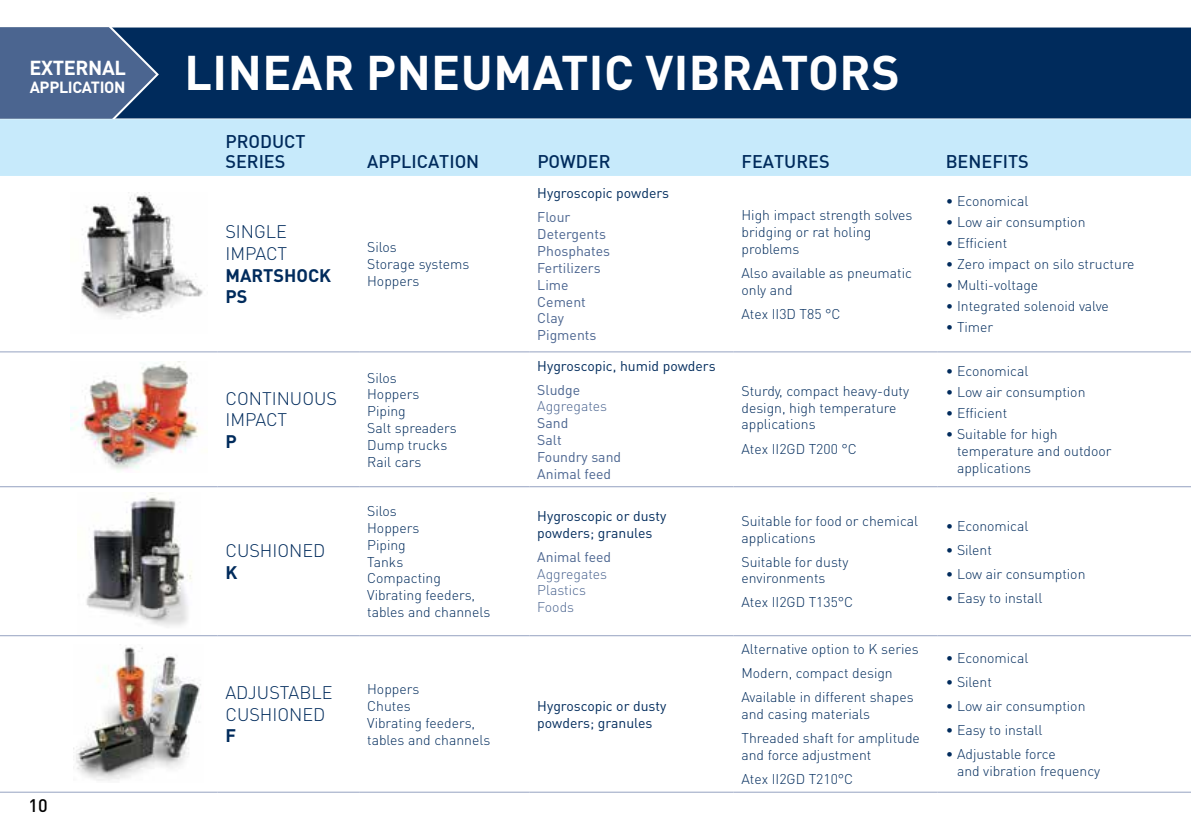
<style>
.page{position:relative;width:1191px;height:840px;background:#fff}
.page>*{position:absolute;margin:0;border:0;box-sizing:border-box;transform-origin:0 0}
.t1{font:700 48px "DIN Pro";letter-spacing:.01em;color:#fff}
.t2{font:700 20px "DIN Pro";letter-spacing:-.02em;color:#fff}
.t3{font:300 18px/21.6px "DIN Pro";color:#002b5c}
.t4{font:500 18px/20px "DIN";color:#002b5c}
.t5{font:700 18px/21.6px "DIN Pro";color:#002b5c}
.t6{font:500 18px "DIN Pro";color:#000}
.t7{font:700 16px "DIN Pro";letter-spacing:-.02em;color:#fff}
.t8{font:300 14px/16.8px "DIN Pro";color:#002b5c}
.t9{font:14px/16.8px "DIN Pro";color:#002b5c}
.t10{font:14px/16.8px "DIN Pro";color:#4b6590}
.t11{font:300 14px/16.8px "DIN Pro";color:#4b6590}
</style>
<div class="page">
<div style="left:159px;top:27px;width:1032px;height:91px;background:#002b5c"></div>
<div style="left:0;top:119px;width:1191px;height:57px;background:#c7eafb"></div>
<hr style="left:0;top:351px;width:217px;height:1px;background:#95a2c1">
<hr style="left:217px;top:351px;width:142px;height:1px;background:#95a2c1">
<hr style="left:359px;top:351px;width:170px;height:1px;background:#95a2c1">
<hr style="left:529px;top:351px;width:204px;height:1px;background:#95a2c1">
<hr style="left:733px;top:351px;width:204px;height:1px;background:#95a2c1">
<hr style="left:937px;top:351px;width:254px;height:1px;background:#95a2c1">
<hr style="left:0;top:486px;width:217px;height:1px;background:#95a2c1">
<hr style="left:217px;top:486px;width:142px;height:1px;background:#95a2c1">
<hr style="left:359px;top:486px;width:170px;height:1px;background:#95a2c1">
<hr style="left:529px;top:486px;width:204px;height:1px;background:#95a2c1">
<hr style="left:733px;top:486px;width:204px;height:1px;background:#95a2c1">
<hr style="left:937px;top:486px;width:254px;height:1px;background:#95a2c1">
<hr style="left:0;top:635px;width:217px;height:1px;background:#95a2c1">
<hr style="left:217px;top:635px;width:142px;height:1px;background:#95a2c1">
<hr style="left:359px;top:635px;width:170px;height:1px;background:#95a2c1">
<hr style="left:529px;top:635px;width:204px;height:1px;background:#95a2c1">
<hr style="left:733px;top:635px;width:204px;height:1px;background:#95a2c1">
<hr style="left:937px;top:635px;width:254px;height:1px;background:#95a2c1">
<hr style="left:359px;top:791px;width:170px;height:1px;background:#95a2c1">
<hr style="left:529px;top:791px;width:204px;height:1px;background:#95a2c1">
<hr style="left:733px;top:791px;width:204px;height:1px;background:#95a2c1">
<hr style="left:937px;top:791px;width:254px;height:1px;background:#95a2c1">
<hr style="left:0;top:791px;width:217px;height:1px;background:#95a2c1">
<hr style="left:217px;top:791px;width:142px;height:1px;background:#95a2c1">
<img style="left:81px;top:194px;width:122px;height:125px">
<img style="left:71px;top:361px;width:129px;height:109px">
<img style="left:86px;top:492px;width:106px;height:135px">
<img style="left:73px;top:647px;width:128px;height:134px">
<svg style="left:0;top:27px;width:159px;height:91px;background:#44608b"></svg>
<h2 class="t2" style="left:29px;top:54px;width:98px">EXTERNAL</h2>
<p class="t7" style="left:30px;top:76px;width:97px">APPLICATION</p>
<p class="t6" style="left:28px;top:793px;width:21px">10</p>
<h1 class="t1" style="left:184px;top:40px;width:716px">LINEAR PNEUMATIC VIBRATORS</h1>
<p class="t4" style="left:225px;top:131px;width:82px">PRODUCT<br>SERIES</p>
<p class="t3" style="left:225px;top:220px;width:63px">SINGLE<br>IMPACT</p>
<p class="t5" style="left:225px;top:263px;width:107px">MARTSHOCK<br>PS</p>
<p class="t3" style="left:225px;top:386px;width:113px">CONTINUOUS<br>IMPACT</p>
<p class="t5" style="left:225px;top:429px;width:13px">P</p>
<p class="t3" style="left:225px;top:539px;width:102px">CUSHIONED</p>
<p class="t5" style="left:225px;top:560px;width:13px">K</p>
<p class="t3" style="left:225px;top:680px;width:109px">ADJUSTABLE<br>CUSHIONED</p>
<p class="t5" style="left:225px;top:724px;width:12px">F</p>
<p class="t4" style="left:367px;top:151px;width:114px">APPLICATION</p>
<p class="t4" style="left:537px;top:151px;width:75px">POWDER</p>
<p class="t4" style="left:741px;top:151px;width:90px">FEATURES</p>
<p class="t4" style="left:945px;top:151px;width:85px">BENEFITS</p>
<p class="t8" style="left:367px;top:238px;width:104px">Silos<br>Storage systems<br>Hoppers</p>
<p class="t8" style="left:367px;top:368px;width:91px">Silos<br>Hoppers<br>Piping<br>Salt spreaders<br>Dump trucks<br>Rail cars</p>
<p class="t9" style="left:537px;top:184px;width:133px">Hygroscopic powders</p>
<p class="t10" style="left:537px;top:208px;width:74px">Flour<br>Detergents<br>Phosphates<br>Fertilizers<br>Lime<br>Cement<br>Clay<br>Pigments</p>
<p class="t8" style="left:741px;top:206px;width:172px">High impact strength solves bridging or rat holing problems</p>
<p class="t8" style="left:741px;top:263px;width:172px">Also available as pneumatic only and</p>
<p class="t8" style="left:741px;top:304px;width:101px">Atex II3D T85 °C</p>
<p class="t9" style="left:537px;top:356px;width:180px">Hygroscopic, humid powders</p>
<p class="t10" style="left:537px;top:380px;width:44px">Sludge</p>
<p class="t11" style="left:537px;top:397px;width:71px">Aggregates</p>
<p class="t10" style="left:537px;top:414px;width:85px">Sand<br>Salt<br>Foundry sand<br>Animal feed</p>
<p class="t8" style="left:741px;top:381px;width:169px">Sturdy, compact heavy-duty design, high temperature applications</p>
<p class="t8" style="left:741px;top:439px;width:117px">Atex II2GD T200 °C</p>
<p class="t8" style="left:367px;top:502px;width:125px">Silos<br>Hoppers<br>Piping<br>Tanks<br>Compacting<br>Vibrating feeders, tables and channels</p>
<p class="t9" style="left:537px;top:506px;width:130px">Hygroscopic or dusty powders; granules</p>
<p class="t10" style="left:537px;top:547px;width:75px">Animal feed</p>
<p class="t11" style="left:537px;top:564px;width:71px">Aggregates<br>Plastics<br>Foods</p>
<p class="t8" style="left:367px;top:679px;width:125px">Hoppers<br>Chutes<br>Vibrating feeders, tables and channels</p>
<p class="t9" style="left:537px;top:696px;width:130px">Hygroscopic or dusty powders; granules</p>
<p class="t8" style="left:741px;top:511px;width:178px">Suitable for food or chemical applications</p>
<p class="t8" style="left:741px;top:552px;width:108px">Suitable for dusty environments</p>
<p class="t8" style="left:741px;top:593px;width:113px">Atex II2GD T135°C</p>
<p class="t8" style="left:741px;top:636px;width:179px;line-height:24px">Alternative option to K series<br>Modern, compact design<br>Available in different shapes</p>
<p class="t8" style="left:741px;top:701px;width:180px;line-height:24px">and casing materials<br>Threaded shaft for amplitude</p>
<p class="t8" style="left:741px;top:742px;width:131px;line-height:24px">and force adjustment<br>Atex II2GD T210°C</p>
<p class="t8" style="left:945px;top:192px;width:84px">• Economical</p>
<p class="t8" style="left:945px;top:213px;width:141px">• Low air consumption</p>
<p class="t8" style="left:945px;top:234px;width:63px">• Efficient</p>
<p class="t8" style="left:945px;top:255px;width:190px">• Zero impact on silo structure</p>
<p class="t8" style="left:945px;top:276px;width:94px">• Multi-voltage</p>
<p class="t8" style="left:945px;top:297px;width:165px">• Integrated solenoid valve</p>
<p class="t8" style="left:945px;top:318px;width:49px">• Timer</p>
<p class="t8" style="left:945px;top:362px;width:84px">• Economical</p>
<p class="t8" style="left:945px;top:383px;width:141px">• Low air consumption</p>
<p class="t8" style="left:945px;top:404px;width:63px">• Efficient</p>
<p class="t8" style="left:957px;top:425px;width:156px;text-indent:-11px">• Suitable for high temperature and outdoor applications</p>
<p class="t8" style="left:945px;top:516px;width:84px">• Economical</p>
<p class="t8" style="left:945px;top:540px;width:48px">• Silent</p>
<p class="t8" style="left:945px;top:564px;width:141px">• Low air consumption</p>
<p class="t8" style="left:945px;top:588px;width:98px">• Easy to install</p>
<p class="t8" style="left:945px;top:648px;width:84px">• Economical</p>
<p class="t8" style="left:945px;top:672px;width:48px">• Silent</p>
<p class="t8" style="left:945px;top:696px;width:141px">• Low air consumption</p>
<p class="t8" style="left:945px;top:720px;width:98px">• Easy to install</p>
<p class="t8" style="left:957px;top:744px;width:145px;text-indent:-11px">• Adjustable force<br>and vibration frequency</p>
</div>
